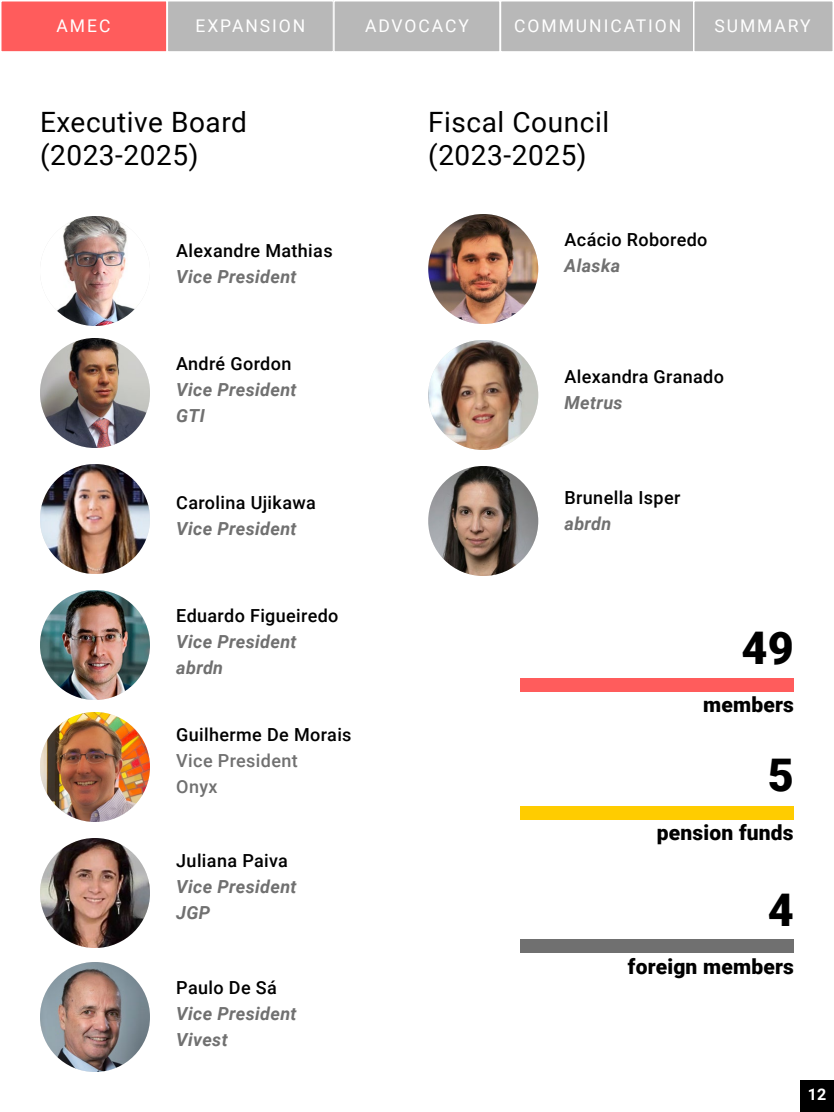
<style>
.page{position:relative;width:834px;height:1112px;background:#fff}
.page>*{position:absolute;margin:0;border:0;box-sizing:border-box;transform-origin:0 0}
.t1{font:900 45px "Roboto";color:#000}
.t2{font:28px/33px "Roboto";letter-spacing:.02em;color:#000}
.t3{font:900 21px "Roboto";letter-spacing:.01em;color:#000}
.t4{font:500 18px "Roboto";letter-spacing:.02em;color:#000}
.t5{font:italic 700 18px/26px "Roboto";letter-spacing:.02em;color:#707070}
.t6{font:500 18px/26px "Roboto";letter-spacing:.02em;color:#707070}
.t7{font:17.5px "Roboto";letter-spacing:.11em;color:#fff}
.t8{font:700 16px "Roboto";color:#fff}
</style>
<div class="page">
<div style="left:800px;top:1080px;width:34px;height:32px;background:#000"></div>
<div style="left:1px;top:1px;width:166px;height:51px;background:#ff5c5c"></div>
<div style="left:0;top:0;width:168px;height:53px;border:2px solid #fff"></div>
<div style="left:167px;top:1px;width:167px;height:51px;background:#b8b8b8"></div>
<div style="left:167px;top:0;width:167px;height:53px;border:2px solid #fff"></div>
<div style="left:334px;top:1px;width:166px;height:51px;background:#b8b8b8"></div>
<div style="left:333px;top:0;width:168px;height:53px;border:2px solid #fff"></div>
<div style="left:500px;top:1px;width:194px;height:51px;background:#b8b8b8"></div>
<div style="left:500px;top:0;width:195px;height:53px;border:2px solid #fff"></div>
<div style="left:694px;top:1px;width:139px;height:51px;background:#b8b8b8"></div>
<div style="left:693px;top:0;width:141px;height:53px;border:2px solid #fff"></div>
<img style="left:40px;top:216px;width:110px;height:110px;border-radius:55px">
<img style="left:40px;top:590px;width:110px;height:110px;border-radius:55px">
<img style="left:428px;top:466px;width:110px;height:110px;border-radius:55px">
<img style="left:40px;top:338px;width:110px;height:110px;border-radius:55px">
<img style="left:428px;top:214px;width:110px;height:110px;border-radius:55px">
<img style="left:40px;top:712px;width:110px;height:110px;border-radius:55px">
<img style="left:40px;top:464px;width:110px;height:110px;border-radius:55px">
<img style="left:428px;top:340px;width:110px;height:110px;border-radius:55px">
<img style="left:40px;top:838px;width:110px;height:110px;border-radius:55px">
<img style="left:40px;top:962px;width:110px;height:110px;border-radius:55px">
<div style="left:520px;top:678px;width:274px;height:13px;background:#ff5c5c"></div>
<div style="left:520px;top:806px;width:274px;height:13px;background:#fc0"></div>
<div style="left:520px;top:939px;width:274px;height:14px;background:#707070"></div>
<p class="t7" style="left:57px;top:14px;width:55px">AMEC</p>
<p class="t7" style="left:196px;top:14px;width:111px">EXPANSION</p>
<p class="t7" style="left:365px;top:14px;width:105px">ADVOCACY</p>
<p class="t7" style="left:514px;top:14px;width:169px">COMMUNICATION</p>
<p class="t7" style="left:714px;top:14px;width:98px">SUMMARY</p>
<h2 class="t2" style="left:40px;top:104px;width:209px">Executive Board (2023-2025)</h2>
<h2 class="t2" style="left:428px;top:104px;width:182px">Fiscal Council (2023-2025)</h2>
<p class="t4" style="left:176px;top:238px;width:158px">Alexandre Mathias</p>
<p class="t5" style="left:176px;top:263px;width:122px">Vice President</p>
<p class="t4" style="left:176px;top:351px;width:117px">André Gordon</p>
<p class="t5" style="left:176px;top:376px;width:122px">Vice President<br>GTI</p>
<p class="t4" style="left:176px;top:490px;width:141px">Carolina Ujikawa</p>
<p class="t5" style="left:176px;top:515px;width:122px">Vice President</p>
<p class="t4" style="left:176px;top:603px;width:164px">Eduardo Figueiredo</p>
<p class="t5" style="left:176px;top:628px;width:122px">Vice President abrdn</p>
<p class="t4" style="left:176px;top:722px;width:177px">Guilherme De Morais</p>
<p class="t6" style="left:176px;top:747px;width:123px">Vice President<br>Onyx</p>
<p class="t4" style="left:176px;top:848px;width:113px">Juliana Paiva</p>
<p class="t5" style="left:176px;top:873px;width:122px">Vice President<br>JGP</p>
<p class="t4" style="left:176px;top:975px;width:102px">Paulo De Sá</p>
<p class="t5" style="left:176px;top:1000px;width:122px">Vice President<br>Vivest</p>
<p class="t4" style="left:565px;top:227px;width:144px">Acácio Roboredo</p>
<p class="t5" style="left:565px;top:252px;width:57px">Alaska</p>
<p class="t4" style="left:565px;top:364px;width:161px">Alexandra Granado</p>
<p class="t5" style="left:565px;top:388px;width:60px">Metrus</p>
<p class="t4" style="left:565px;top:485px;width:117px">Brunella Isper</p>
<p class="t5" style="left:565px;top:510px;width:48px">abrdn</p>
<h1 class="t1" style="left:741px;top:616px;width:54px">49</h1>
<p class="t3" style="left:703px;top:690px;width:92px">members</p>
<h1 class="t1" style="left:768px;top:744px;width:28px">5</h1>
<p class="t3" style="left:657px;top:818px;width:138px">pension funds</p>
<h1 class="t1" style="left:768px;top:879px;width:28px">4</h1>
<p class="t3" style="left:628px;top:952px;width:167px">foreign members</p>
<p class="t8" style="left:808px;top:1083px;width:20px">12</p>
</div>
